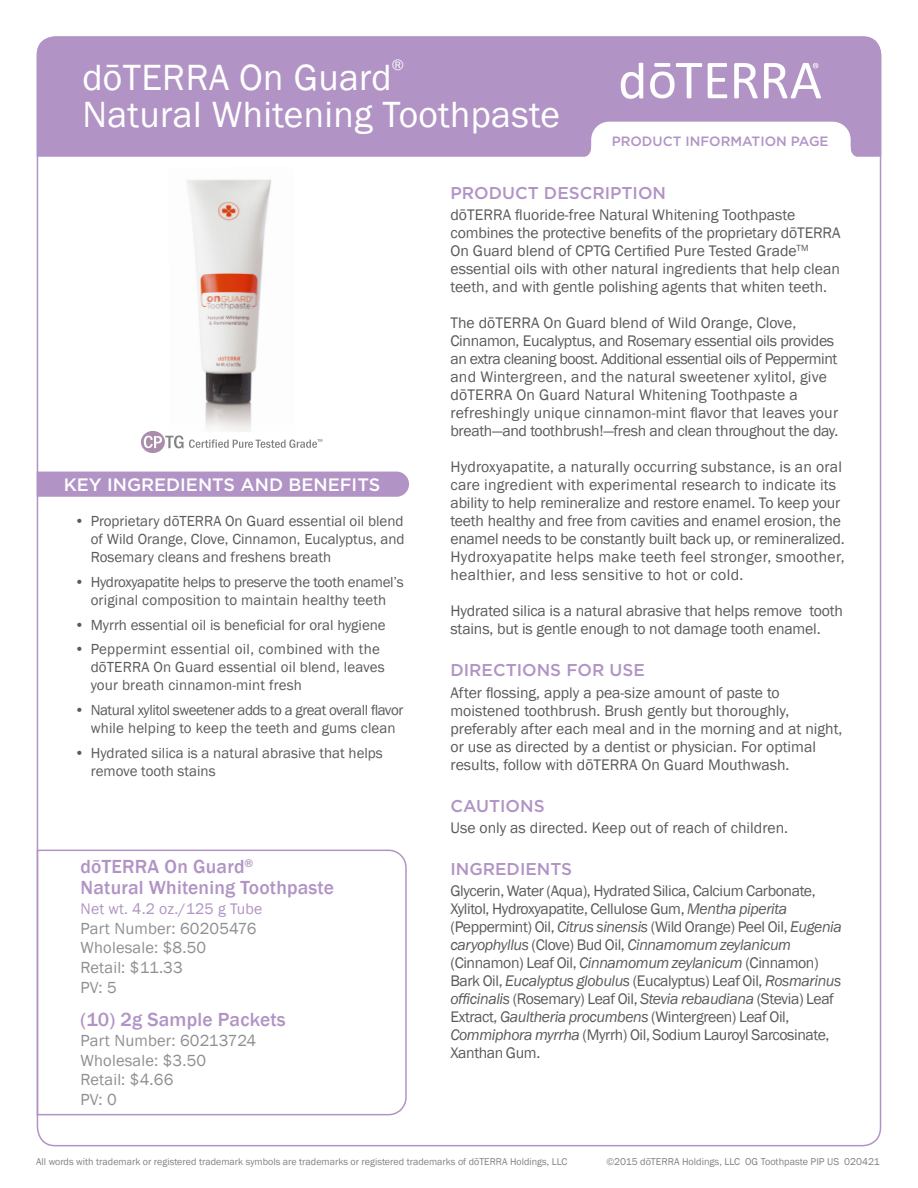
<style>
.page{position:relative;width:918px;height:1188px;background:#fff}
.page>*{position:absolute;margin:0;border:0;box-sizing:border-box;transform-origin:0 0}
.Main_H1{font:37.5px "Franklin Gothic";letter-spacing:.01em;color:#fff}
.Tag_H2{font:500 19.5px/21px "Franklin Gothic";letter-spacing:.01em;color:#b194c5}
.t1{font:500 18px "Gotham";color:#fff}
.Purple_Headers{font:500 17.1px "Gotham";color:#b194c5}
.Tag_H2-2{font:16.5px/19.8px "Franklin Gothic";letter-spacing:.01em;color:#8d8f92}
.Body{font:15.75px/18px "Franklin Gothic";letter-spacing:-.01em;color:#5a5a5d}
.Tag_H2-3{font:15.75px "Franklin Gothic";letter-spacing:.01em;color:#b194c5}
.Main_H1-2{font:15.75px "Franklin Gothic";color:#fff}
.t2{font:15px/18px "Franklin Gothic";color:#5a5a5d}
.t3{font:15px/18px "Franklin Gothic";letter-spacing:-.03em;color:#5a5a5d;text-align:center}
.t4{font:500 13.5px "Gotham";color:#b194c5}
.t5{font:10.2px "Franklin Gothic";color:#808285}
.t6{font:10.05px "Franklin Gothic";color:#808285}
.s1{font-style:italic}
</style>
<div class="page">
<div style="left:37px;top:36px;width:844px;height:121px;background:#b194c5"></div>
<svg style="left:734px;top:63px;width:24px;height:35px"></svg>
<svg style="left:708px;top:63px;width:19px;height:35px"></svg>
<svg style="left:650px;top:63px;width:52px;height:35px"></svg>
<svg style="left:621px;top:63px;width:22px;height:36px"></svg>
<svg style="left:764px;top:63px;width:57px;height:35px"></svg>
<svg style="left:581px;top:122px;width:280px;height:35px"></svg>
<img style="left:186px;top:179px;width:85px;height:252px">
<div style="left:37px;top:472px;width:372px;height:25px;background:#b194c5"></div>
<svg style="left:36px;top:849px;width:371px;height:267px"></svg>
<svg style="left:141px;top:431px;width:181px;height:22px"></svg>
<p class="Main_H1" style="left:82px;top:54px;width:311px">dōTERRA On Guard</p>
<p class="Main_H1-2" style="left:392px;top:55px;width:14px">®</p>
<p class="Main_H1" style="left:82px;top:92px;width:479px">Natural Whitening Toothpaste</p>
<p class="t4" style="left:612px;top:132px;width:218px">PRODUCT INFORMATION PAGE</p>
<p class="t1" style="left:64px;top:473px;width:318px">KEY INGREDIENTS AND BENEFITS</p>
<p class="t2" style="left:91px;top:512px;width:315px;text-align:justify;text-indent:-16px">• Proprietary dōTERRA On Guard essential oil blend of Wild Orange, Clove, Cinnamon, Eucalyptus, and Rosemary cleans and freshens breath</p>
<p class="t2" style="left:75px;top:573px;width:331px;text-align:center">• Hydroxyapatite helps to preserve the tooth enamel’s original composition to maintain healthy teeth</p>
<p class="t2" style="left:75px;top:616px;width:313px">• Myrrh essential oil is beneficial for oral hygiene</p>
<p class="t2" style="left:91px;top:641px;width:296px;text-indent:-16px">• Peppermint essential oil, combined with the dōTERRA On Guard essential oil blend, leaves your breath cinnamon-mint fresh</p>
<p class="t3" style="left:75px;top:701px;width:330px">• Natural xylitol sweetener adds to a great overall flavor while helping to keep the teeth and gums clean</p>
<p class="t2" style="left:91px;top:744px;width:294px;text-indent:-16px">• Hydrated silica is a natural abrasive that helps remove tooth stains</p>
<p class="Tag_H2" style="left:81px;top:857px;width:255px">dōTERRA On Guard<sup>®<br></sup>Natural Whitening Toothpaste</p>
<p class="Tag_H2-3" style="left:81px;top:899px;width:183px">Net wt. 4.2 oz./125 g Tube</p>
<p class="Tag_H2-2" style="left:81px;top:919px;width:177px">Part Number: 60205476<br>Wholesale: $8.50<br>Retail: $11.33<br>PV: 5</p>
<p class="Tag_H2" style="left:81px;top:1009px;width:207px">(10) 2g Sample Packets</p>
<p class="Tag_H2-2" style="left:81px;top:1031px;width:177px">Part Number: 60213724<br>Wholesale: $3.50<br>Retail: $4.66<br>PV: 0</p>
<p class="Purple_Headers" style="left:451px;top:182px;width:217px">PRODUCT DESCRIPTION</p>
<p class="Body" style="left:451px;top:206px;width:392px">dōTERRA fluoride-free Natural Whitening Toothpaste combines the protective benefits of the proprietary dōTERRA On Guard blend of CPTG Certified Pure Tested Grade<sup>TM </sup>essential oils with other natural ingredients that help clean teeth, and with gentle polishing agents that whiten teeth.</p>
<p class="Body" style="left:451px;top:314px;width:389px">The dōTERRA On Guard blend of Wild Orange, Clove, Cinnamon, Eucalyptus, and Rosemary essential oils provides an extra cleaning boost. Additional essential oils of Peppermint and Wintergreen, and the natural sweetener xylitol, give dōTERRA On Guard Natural Whitening Toothpaste a refreshingly unique cinnamon-mint flavor that leaves your breath—and toothbrush!—fresh and clean throughout the day.</p>
<p class="Body" style="left:451px;top:458px;width:396px">Hydroxyapatite, a naturally occurring substance, is an oral care ingredient with experimental research to indicate its ability to help remineralize and restore enamel. To keep your teeth healthy and free from cavities and enamel erosion, the enamel needs to be constantly built back up, or remineralized.<br>Hydroxyapatite helps make teeth feel stronger, smoother, healthier, and less sensitive to hot or cold.</p>
<p class="Body" style="left:451px;top:602px;width:394px">Hydrated silica is a natural abrasive that helps remove tooth stains, but is gentle enough to not damage tooth enamel.</p>
<p class="Purple_Headers" style="left:451px;top:659px;width:196px">DIRECTIONS FOR USE</p>
<p class="Body" style="left:451px;top:684px;width:394px">After flossing, apply a pea-size amount of paste to moistened toothbrush. Brush gently but thoroughly, preferably after each meal and in the morning and at night, or use as directed by a dentist or physician. For optimal results, follow with dōTERRA On Guard Mouthwash.</p>
<p class="Purple_Headers" style="left:451px;top:794px;width:96px">CAUTIONS</p>
<p class="Body" style="left:451px;top:819px;width:339px">Use only as directed. Keep out of reach of children.</p>
<p class="Purple_Headers" style="left:451px;top:858px;width:123px">INGREDIENTS</p>
<p class="Body" style="left:451px;top:882px;width:393px">Glycerin, Water (Aqua), Hydrated Silica, Calcium Carbonate, Xylitol, Hydroxyapatite, Cellulose Gum, <span class="s1">Mentha piperita </span>(Peppermint) Oil, <span class="s1">Citrus sinensis</span> (Wild Orange) Peel Oil, <span class="s1">Eugenia caryophyllus</span> (Clove) Bud Oil, <span class="s1">Cinnamomum zeylanicum </span>(Cinnamon) Leaf Oil, <span class="s1">Cinnamomum zeylanicum</span> (Cinnamon)<br>Bark Oil, <span class="s1">Eucalyptus globulus</span> (Eucalyptus) Leaf Oil, <span class="s1">Rosmarinus officinalis</span> (Rosemary) Leaf Oil, <span class="s1">Stevia rebaudiana</span> (Stevia) Leaf Extract, <span class="s1">Gaultheria procumbens</span> (Wintergreen) Leaf Oil, <span class="s1">Commiphora myrrha</span> (Myrrh) Oil, Sodium Lauroyl Sarcosinate, Xanthan Gum.</p>
<p class="t6" style="left:36px;top:1155px;width:533px">All words with trademark or registered trademark symbols are trademarks or registered trademarks of dōTERRA Holdings, LLC</p>
<p class="t5" style="left:606px;top:1155px;width:275px">©2015 dōTERRA Holdings, LLC OG Toothpaste PIP US 020421</p>
</div>
